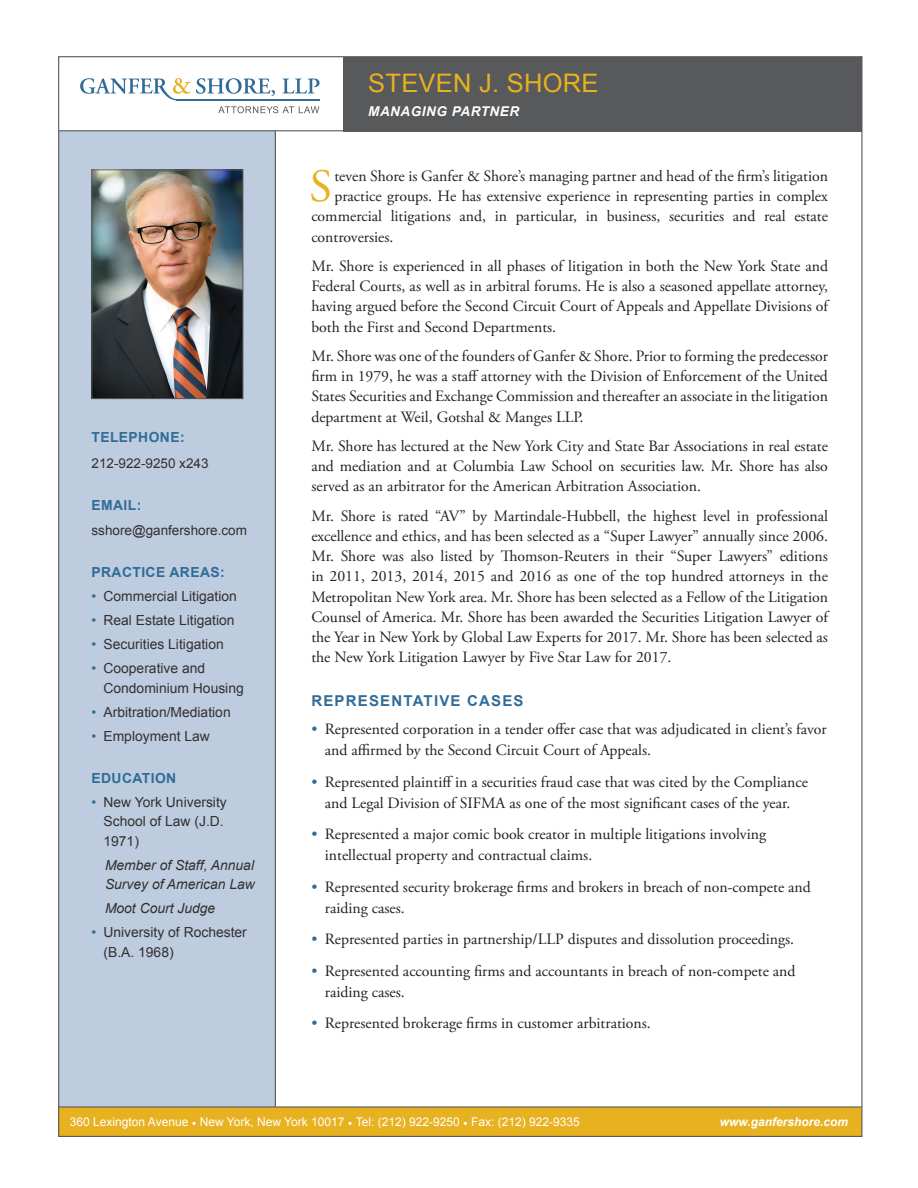
<style>
.page{position:relative;width:918px;height:1188px;background:#fff}
.page>*{position:absolute;margin:0;border:0;box-sizing:border-box;transform-origin:0 0}
.body_Drop{font:46.35px "Adobe Garamond Pro";color:#e7b120}
.Name{font:25.5px "Arial";letter-spacing:.01em;color:#e7b120}
.body{font:15.75px/20.2px "Adobe Garamond Pro";color:#231f20;text-align:justify}
.body_Drop-2{font:15.75px "Adobe Garamond Pro";color:#231f20}
.subhead{font:700 15px "Arial";letter-spacing:.08em;color:#2f6c98}
.t1{font:13.8px/19.5px "Arial";color:#323031}
.left_bar_non_bullet{font:italic 13.8px/19.5px "Arial";color:#323031}
.left_bar_heading{font:700 13.8px "Arial";letter-spacing:.03em;color:#2f6c98}
.left_bar_text{font:13.5px "Arial";color:#323031}
.t2{font:italic 700 13.5px "Arial";letter-spacing:.04em;color:#fff}
.t3{font:12px "Arial";color:#fff}
.t4{font:italic 700 12px "Arial";color:#fff}
.s1{color:#2f6c98}
.s2{font-family:"Minion Pro"}
</style>
<div class="page">
<div style="left:59px;top:131px;width:216px;height:975px;background:#beccdf"></div>
<hr style="left:275px;top:131px;width:1px;height:975px;background:#58595b">
<div style="left:58px;top:1107px;width:804px;height:30px;background:#e7b120"></div>
<div style="left:344px;top:57px;width:518px;height:74px;background:#58595b"></div>
<svg style="left:218px;top:106px;width:101px;height:7px"></svg>
<svg style="left:80px;top:78px;width:195px;height:22px"></svg>
<svg style="left:282px;top:79px;width:38px;height:14px"></svg>
<hr style="left:176px;top:99px;width:144px;height:1px;background:#2f6c98">
<hr style="left:59px;top:130px;width:285px;height:1px;background:#58595b">
<hr style="left:58px;top:1106px;width:804px;height:2px;background:#58595b">
<img style="left:94px;top:172px;width:147px;height:225px">
<div style="left:92px;top:170px;width:151px;height:229px;border:1px solid #58595b"></div>
<p class="left_bar_heading" style="left:92px;top:428px;width:95px">TELEPHONE:</p>
<p class="left_bar_text" style="left:92px;top:454px;width:119px">212-922-9250 x243</p>
<p class="left_bar_heading" style="left:92px;top:496px;width:51px">EMAIL:</p>
<p class="left_bar_text" style="left:92px;top:522px;width:157px">sshore@ganfershore.com</p>
<p class="left_bar_heading" style="left:92px;top:563px;width:135px">PRACTICE AREAS:</p>
<p class="t1" style="left:92px;top:587px;width:147px"><span class="s1">•</span> Commercial Litigation</p>
<p class="t1" style="left:92px;top:611px;width:145px"><span class="s1">•</span> Real Estate Litigation</p>
<p class="t1" style="left:92px;top:635px;width:134px"><span class="s1">•</span> Securities Litigation</p>
<p class="t1" style="left:104px;top:659px;width:142px;text-indent:-12px"><span class="s1">•</span> Cooperative and<br>Condominium Housing</p>
<p class="t1" style="left:92px;top:702px;width:141px"><span class="s1">•</span> Arbitration/Mediation</p>
<p class="t1" style="left:92px;top:726px;width:120px"><span class="s1">•</span> Employment Law</p>
<p class="left_bar_heading" style="left:92px;top:769px;width:86px">EDUCATION</p>
<p class="t1" style="left:104px;top:792px;width:125px;text-indent:-12px"><span class="s1">•</span> New York University<br>School of Law (J.D.<br>1971)</p>
<p class="left_bar_non_bullet" style="left:105px;top:855px;width:151px">Member of Staff, Annual<br>Survey of American Law</p>
<p class="left_bar_non_bullet" style="left:105px;top:899px;width:112px">Moot Court Judge</p>
<p class="t1" style="left:104px;top:923px;width:145px;text-indent:-12px"><span class="s1">•</span> University of Rochester (B.A. 1968)</p>
<p class="Name" style="left:368px;top:66px;width:232px">STEVEN J. SHORE</p>
<p class="t2" style="left:368px;top:102px;width:152px">MANAGING PARTNER</p>
<p class="body_Drop" style="left:309px;top:159px;width:24px">S</p>
<p class="body_Drop-2" style="left:334px;top:166px;width:495px">teven Shore is Ganfer &amp; Shore’s managing partner and head of the firm’s litigation</p>
<p class="body_Drop-2" style="left:334px;top:187px;width:495px">practice groups. He has extensive experience in representing parties in complex</p>
<p class="body_Drop-2" style="left:311px;top:207px;width:518px">commercial litigations and, in particular, in business, securities and real estate</p>
<p class="body_Drop-2" style="left:311px;top:227px;width:84px">controversies.</p>
<p class="body" style="left:311px;top:256px;width:518px">Mr. Shore is experienced in all phases of litigation in both the New York State and Federal Courts, as well as in arbitral forums. He is also a seasoned appellate attorney, having argued before the Second Circuit Court of Appeals and Appellate Divisions of both the First and Second Departments.</p>
<p class="body" style="left:311px;top:346px;width:518px">Mr. Shore was one of the founders of Ganfer &amp; Shore. Prior to forming the predecessor firm in 1979, he was a staff attorney with the Division of Enforcement of the United States Securities and Exchange Commission and thereafter an associate in the litigation department at Weil, Gotshal &amp; Manges LLP.</p>
<p class="body" style="left:311px;top:436px;width:518px">Mr. Shore has lectured at the New York City and State Bar Associations in real estate and mediation and at Columbia Law School on securities law. Mr. Shore has also served as an arbitrator for the American Arbitration Association.</p>
<p class="body" style="left:311px;top:506px;width:518px">Mr. Shore is rated “AV” by Martindale-Hubbell, the highest level in professional excellence and ethics, and has been selected as a “Super Lawyer” annually since 2006.<br>Mr. Shore was also listed by Thomson-Reuters in their “Super Lawyers” editions in 2011, 2013, 2014, 2015 and 2016 as one of the top hundred attorneys in the Metropolitan New York area. Mr. Shore has been selected as a Fellow of the Litigation Counsel of America. Mr. Shore has been awarded the Securities Litigation Lawyer of the Year in New York by Global Law Experts for 2017. Mr. Shore has been selected as the New York Litigation Lawyer by Five Star Law for 2017.</p>
<p class="subhead" style="left:311px;top:691px;width:214px">REPRESENTATIVE CASES</p>
<p class="body" style="left:325px;top:719px;width:503px;line-height:21px;text-indent:-14px"><span class="s1">•</span> Represented corporation in a tender offer case that was adjudicated in client’s favor and affirmed by the Second Circuit Court of Appeals.</p>
<p class="body" style="left:311px;top:772px;width:498px;line-height:21px;text-align:center"><span class="s1">•</span> Represented plaintiff in a securities fraud case that was cited by the Compliance and Legal Division of SIFMA as one of the most significant cases of the year.</p>
<p class="body" style="left:325px;top:824px;width:443px;line-height:21px;text-indent:-14px"><span class="s1">•</span> Represented a major comic book creator in multiple litigations involving intellectual property and contractual claims.</p>
<p class="body" style="left:325px;top:877px;width:488px;line-height:21px;text-indent:-14px"><span class="s1">•</span> Represented security brokerage firms and brokers in breach of non-compete and raiding cases.</p>
<p class="body" style="left:311px;top:930px;width:484px"><span class="s1">•</span> Represented parties in partnership/LLP disputes and dissolution proceedings.</p>
<p class="body" style="left:325px;top:961px;width:472px;line-height:21px;text-indent:-14px"><span class="s1">•</span> Represented accounting firms and accountants in breach of non-compete and raiding cases.</p>
<p class="body" style="left:311px;top:1014px;width:341px"><span class="s1">•</span> Represented brokerage firms in customer arbitrations.</p>
<p class="t3" style="left:70px;top:1114px;width:511px">360 Lexington Avenue <span class="s2">•</span> New York, New York 10017 <span class="s2">•</span> Tel: (212) 922-9250 <span class="s2">•</span> Fax: (212) 922-9335</p>
<p class="t4" style="left:720px;top:1114px;width:130px">www.ganfershore.com</p>
</div>
